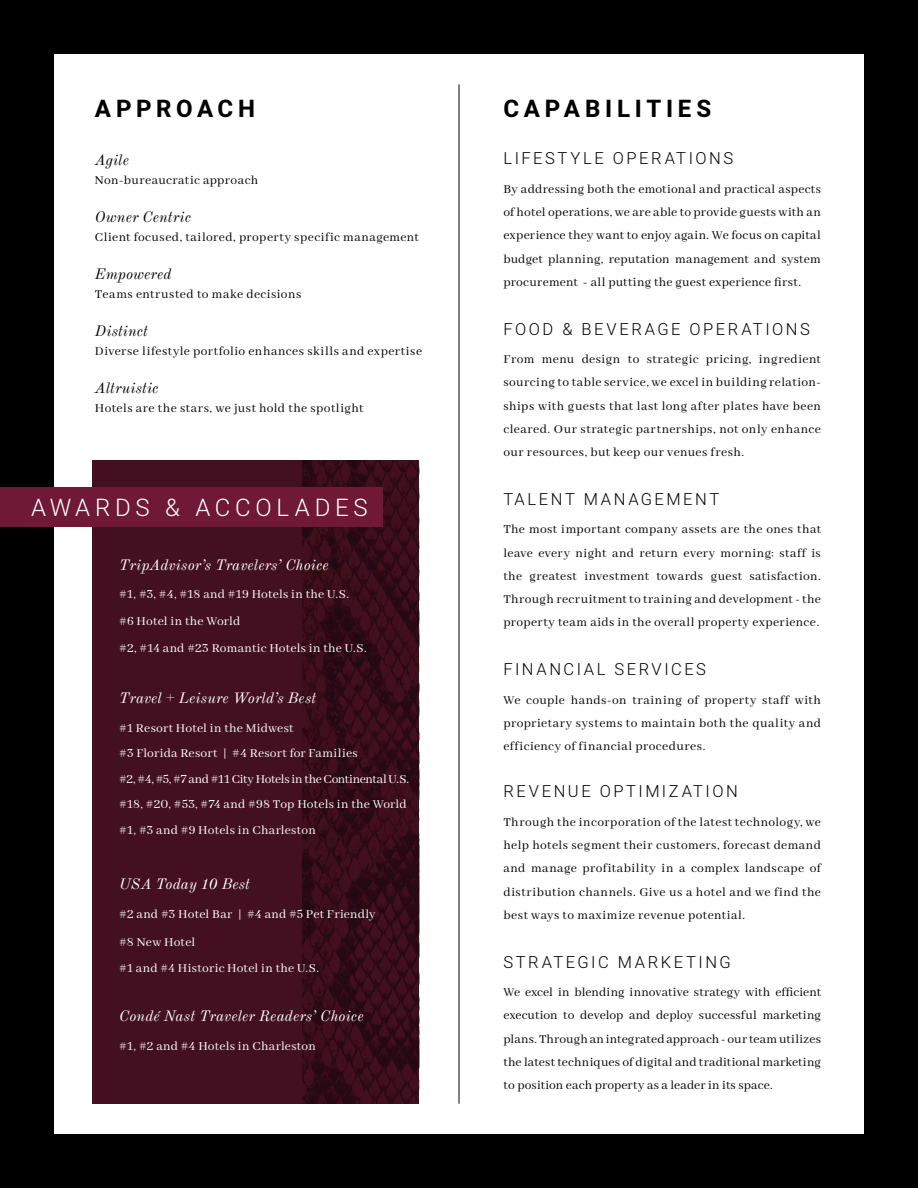
<style>
.page{position:relative;width:918px;height:1188px;background:#000}
.page>*{position:absolute;margin:0;border:0;box-sizing:border-box;transform-origin:0 0}
.t1{font:700 24px "Heebo";letter-spacing:.195em;color:#000}
.t2{font:300 24px "Heebo";letter-spacing:.195em;color:#fff}
.t3{font:300 16.5px "Heebo";letter-spacing:.155em;color:#000}
.t4{font:italic 15px "Old Standard TT";letter-spacing:.01em;color:#fff}
.t5{font:italic 15px "Old Standard TT";letter-spacing:.01em;color:#000}
.t6{font:13.5px/23.2px "Abhaya Libre";letter-spacing:.035em;color:#000;text-align:justify}
.t7{font:13.5px/25.5px "Abhaya Libre";letter-spacing:.01em;color:#fff}
</style>
<div class="page">
<div style="left:54px;top:54px;width:810px;height:1080px;background:#fff"></div>
<div style="left:93px;top:460px;width:326px;height:644px;background:#431022"></div>
<img style="left:302px;top:460px;width:117px;height:644px">
<div style="left:0;top:487px;width:382px;height:39px;background:#701936"></div>
<hr style="left:459px;top:84px;width:1px;height:1020px;background:#000">
<h1 class="t1" style="left:95px;top:92px;width:162px">APPROACH</h1>
<h1 class="t1" style="left:503px;top:92px;width:209px">CAPABILITIES</h1>
<p class="t3" style="left:503px;top:147px;width:231px">LIFESTYLE OPERATIONS</p>
<p class="t6" style="left:503px;top:178px;width:319px">By addressing both the emotional and practical aspects of hotel operations, we are able to provide guests with an experience they want to enjoy again. We focus on capital budget planning, reputation management and system procurement - all putting the guest experience first.</p>
<p class="t3" style="left:503px;top:317px;width:308px">FOOD &amp; BEVERAGE OPERATIONS</p>
<p class="t6" style="left:503px;top:348px;width:319px">From menu design to strategic pricing, ingredient sourcing to table service, we excel in building relation&shy;ships with guests that last long after plates have been cleared. Our strategic partnerships, not only enhance our resources, but keep our venues fresh.</p>
<p class="t3" style="left:503px;top:488px;width:217px">TALENT MANAGEMENT</p>
<p class="t6" style="left:503px;top:518px;width:319px">The most important company assets are the ones that leave every night and return every morning: staff is the greatest investment towards guest satisfaction.<br>Through recruitment to training and development - the property team aids in the overall property experience.</p>
<p class="t3" style="left:503px;top:658px;width:204px">FINANCIAL SERVICES</p>
<p class="t6" style="left:503px;top:689px;width:319px">We couple hands-on training of property staff with proprietary systems to maintain both the quality and efficiency of financial procedures.</p>
<p class="t3" style="left:503px;top:780px;width:236px">REVENUE OPTIMIZATION</p>
<p class="t6" style="left:503px;top:811px;width:319px">Through the incorporation of the latest technology, we help hotels segment their customers, forecast demand and manage profitability in a complex landscape of distribution channels. Give us a hotel and we find the best ways to maximize revenue potential.</p>
<p class="t3" style="left:503px;top:950px;width:229px">STRATEGIC MARKETING</p>
<p class="t6" style="left:503px;top:981px;width:319px">We excel in blending innovative strategy with efficient execution to develop and deploy successful marketing plans. Through an integrated approach - our team utilizes the latest techniques of digital and traditional marketing to position each property as a leader in its space.</p>
<p class="t5" style="left:95px;top:148px;width:35px">Agile</p>
<p class="t6" style="left:95px;top:169px;width:165px">Non-bureaucratic approach</p>
<p class="t5" style="left:95px;top:205px;width:98px">Owner Centric</p>
<p class="t6" style="left:95px;top:226px;width:325px">Client focused, tailored, property specific management</p>
<p class="t5" style="left:95px;top:262px;width:78px">Empowered</p>
<p class="t6" style="left:95px;top:283px;width:208px">Teams entrusted to make decisions</p>
<p class="t5" style="left:95px;top:319px;width:55px">Distinct</p>
<p class="t6" style="left:95px;top:340px;width:329px">Diverse lifestyle portfolio enhances skills and expertise</p>
<p class="t5" style="left:95px;top:376px;width:65px">Altruistic</p>
<p class="t6" style="left:95px;top:397px;width:270px">Hotels are the stars, we just hold the spotlight</p>
<h1 class="t2" style="left:31px;top:491px;width:338px">AWARDS &amp; ACCOLADES</h1>
<p class="t4" style="left:119px;top:553px;width:211px">TripAdvisor’s Travelers’ Choice</p>
<p class="t7" style="left:119px;top:581px;width:249px;line-height:27px">#1, #3, #4, #18 and #19 Hotels in the U.S. #6 Hotel in the World<br>#2, #14 and #23 Romantic Hotels in the U.S.</p>
<p class="t4" style="left:119px;top:687px;width:199px">Travel <sup>+</sup> Leisure World’s Best</p>
<p class="t7" style="left:119px;top:716px;width:291px">#1 Resort Hotel in the Midwest<br>#3 Florida Resort | #4 Resort for Families<br>#2, #4, #5, #7 and #11 City Hotels in the Continental U.S. #18, #20, #53, #74 and #98 Top Hotels in the World #1, #3 and #9 Hotels in Charleston</p>
<p class="t4" style="left:119px;top:873px;width:132px">USA Today 10 Best</p>
<p class="t7" style="left:119px;top:900px;width:258px;line-height:28.5px">#2 and #3 Hotel Bar | #4 and #5 Pet Friendly #8 New Hotel</p>
<p class="t7" style="left:119px;top:956px;width:201px">#1 and #4 Historic Hotel in the U.S.</p>
<p class="t4" style="left:119px;top:1005px;width:246px">Condé Nast Traveler Readers’ Choice</p>
<p class="t7" style="left:119px;top:1034px;width:198px">#1, #2 and #4 Hotels in Charleston</p>
</div>
